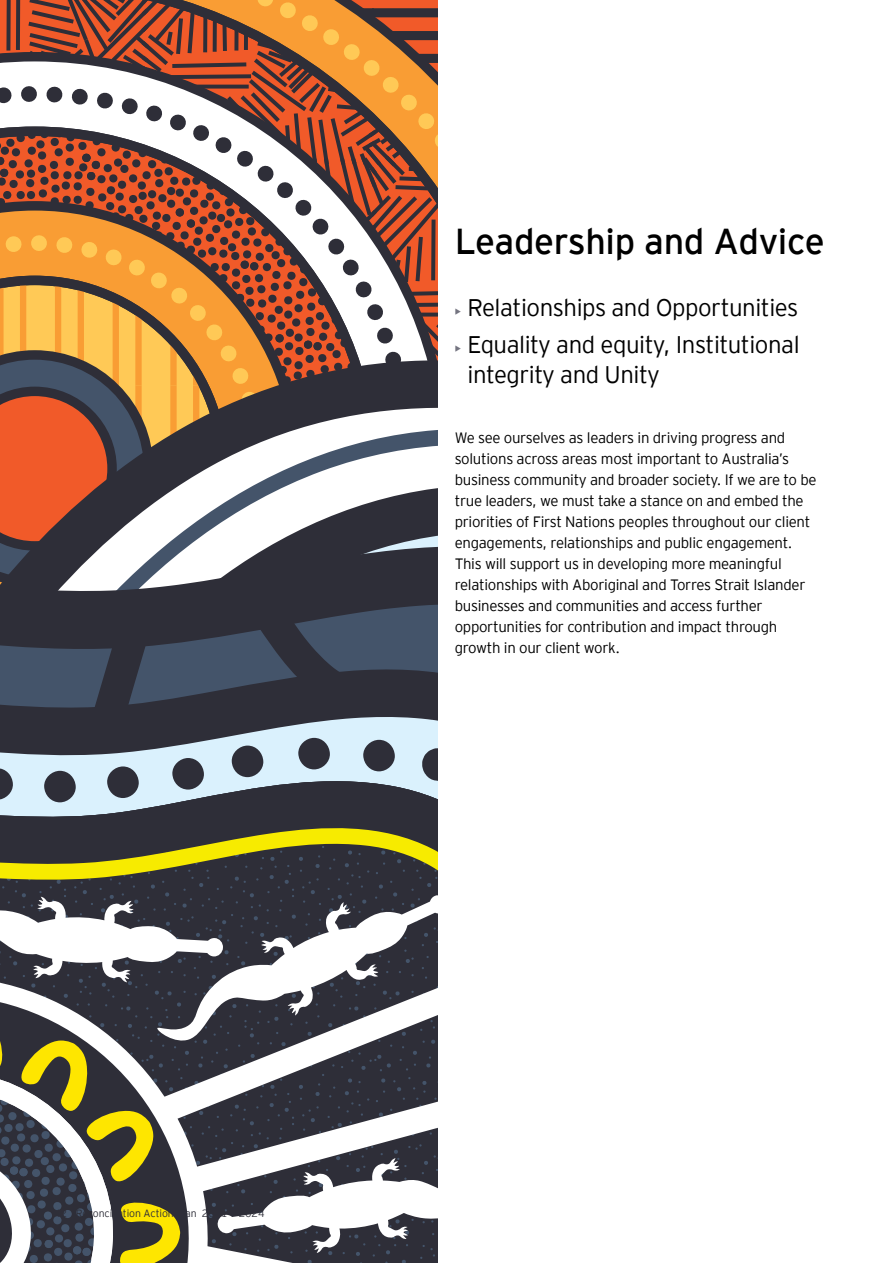
<style>
.page{position:relative;width:893px;height:1263px;background:#fff}
.page>*{position:absolute;margin:0;border:0;box-sizing:border-box;transform-origin:0 0}
.t1{font:36px "EY Interstate";letter-spacing:-.01em;color:#000}
.t2{font:300 24px/30px "EY Interstate";letter-spacing:-.02em;color:#000}
.t3{font:300 15px/21px "EY Interstate";letter-spacing:-.02em;color:#000}
.t4{font:300 10.5px "EY Interstate";letter-spacing:-.01em;color:#2e2e38}
.s1{font-weight:700;font-size:12px;color:#747480}
</style>
<div class="page">
<svg style="left:212px;top:0;width:225px;height:45px;background:#c37635"></svg>
<svg style="left:0;top:0;width:105px;height:45px;background:#ab4a2e"></svg>
<svg style="left:0;top:45px;width:437px;height:95px"></svg>
<svg style="left:0;top:140px;width:437px;height:62px"></svg>
<svg style="left:0;top:202px;width:437px;height:77px"></svg>
<svg style="left:0;top:279px;width:437px;height:984px"></svg>
<h1 class="t1" style="left:455px;top:215px;width:372px">Leadership and Advice</h1>
<h2 class="t2" style="left:455px;top:292px;width:345px"><span class="s1">•</span> Relationships and Opportunities</h2>
<h2 class="t2" style="left:467px;top:328px;width:334px;text-indent:-13px"><span class="s1">•</span> Equality and equity, Institutional integrity and Unity</h2>
<p class="t3" style="left:455px;top:426px;width:363px">We see ourselves as leaders in driving progress and solutions across areas most important to Australia’s business community and broader society. If we are to be true leaders, we must take a stance on and embed the priorities of First Nations peoples throughout our client engagements, relationships and public engagement.<br>This will support us in developing more meaningful relationships with Aboriginal and Torres Strait Islander businesses and communities and access further opportunities for contribution and impact through growth in our client work.</p>
<p class="t4" style="left:54px;top:1206px;width:212px">42 Reconciliation Action Plan 2021 — 2024</p>
</div>
